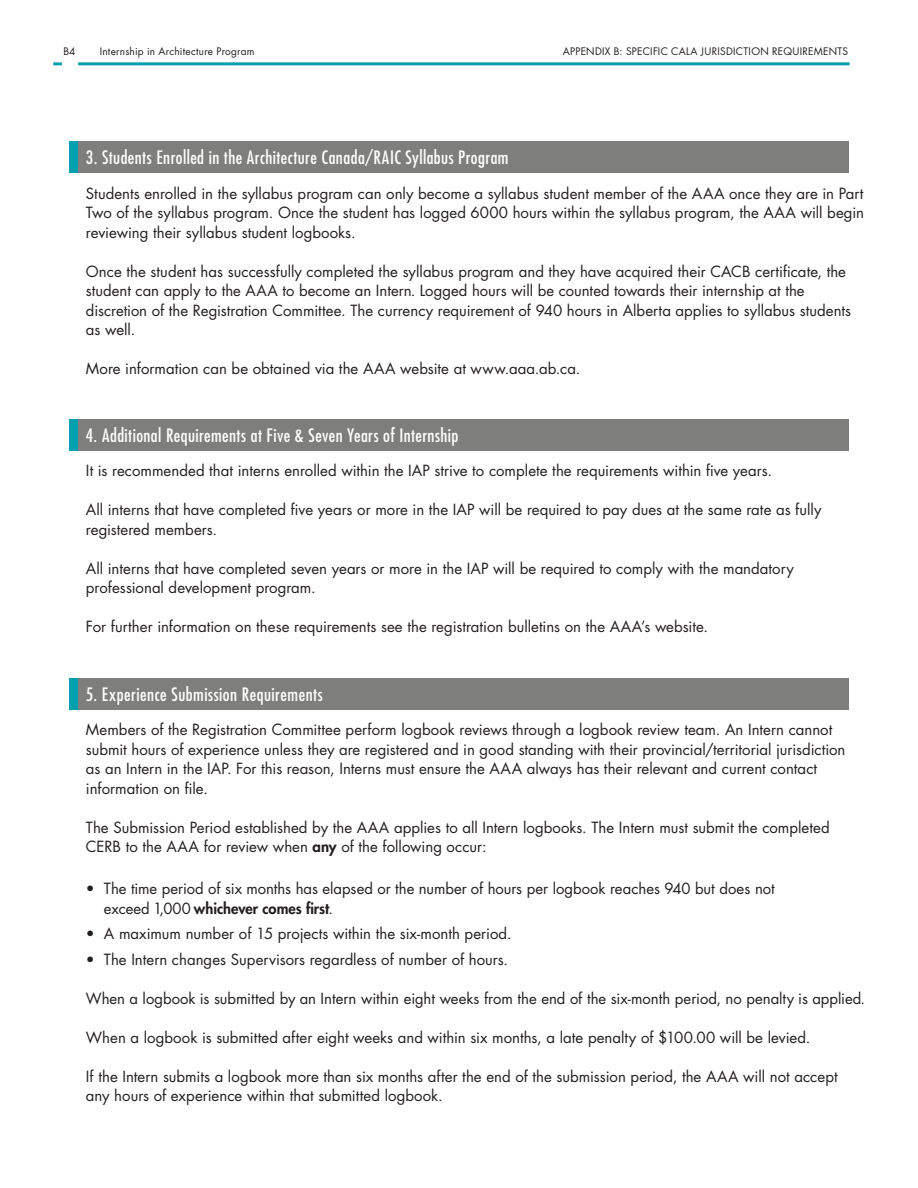
<style>
.page{position:relative;width:918px;height:1188px;background:#fff}
.page>*{position:absolute;margin:0;border:0;box-sizing:border-box;transform-origin:0 0}
.t1{font:condensed 18px "Futura";letter-spacing:.025em;color:#fff}
.t2{font:15px/19.5px "Futura";color:#231f20}
.t3{font:10.2px "Futura";letter-spacing:.025em;color:#231f20}
.s1{font-weight:800}
</style>
<div class="page">
<svg style="left:53px;top:62px;width:9px;height:3px"></svg>
<hr style="left:78px;top:62px;width:772px;height:3px;background:#00a0ae">
<div style="left:77px;top:141px;width:772px;height:31px;background:#7e7e7c"></div>
<div style="left:77px;top:419px;width:772px;height:32px;background:#7e7e7c"></div>
<div style="left:77px;top:678px;width:772px;height:31px;background:#7e7e7c"></div>
<div style="left:69px;top:141px;width:8px;height:31px;background:#00a0ae"></div>
<div style="left:69px;top:419px;width:8px;height:32px;background:#00a0ae"></div>
<div style="left:69px;top:678px;width:8px;height:32px;background:#00a0ae"></div>
<p class="t3" style="left:64px;top:44px;width:13px">B4</p>
<p class="t3" style="left:100px;top:44px;width:156px">Internship in Architecture Program</p>
<p class="t3" style="left:563px;top:44px;width:287px">APPENDIX B: SPECIFIC CALA JURISDICTION REQUIREMENTS</p>
<p class="t1" style="left:86px;top:147px;width:424px">3. Students Enrolled in the Architecture Canada/RAIC Syllabus Program</p>
<p class="t2" style="left:86px;top:184px;width:780px;text-align:justify">Students enrolled in the syllabus program can only become a syllabus student member of the AAA once they are in Part Two of the syllabus program. Once the student has logged 6000 hours within the syllabus program, the AAA will begin reviewing their syllabus student logbooks.</p>
<p class="t2" style="left:86px;top:262px;width:767px">Once the student has successfully completed the syllabus program and they have acquired their CACB certificate, the student can apply to the AAA to become an Intern. Logged hours will be counted towards their internship at the discretion of the Registration Committee. The currency requirement of 940 hours in Alberta applies to syllabus students as well.</p>
<p class="t2" style="left:86px;top:359px;width:496px">More information can be obtained via the AAA website at www.aaa.ab.ca.</p>
<p class="t1" style="left:86px;top:424px;width:374px">4. Additional Requirements at Five &amp; Seven Years of Internship</p>
<p class="t2" style="left:86px;top:461px;width:688px">It is recommended that interns enrolled within the IAP strive to complete the requirements within five years.</p>
<p class="t2" style="left:86px;top:500px;width:737px">All interns that have completed five years or more in the IAP will be required to pay dues at the same rate as fully registered members.</p>
<p class="t2" style="left:86px;top:559px;width:709px">All interns that have completed seven years or more in the IAP will be required to comply with the mandatory professional development program.</p>
<p class="t2" style="left:86px;top:617px;width:624px">For further information on these requirements see the registration bulletins on the AAA’s website.</p>
<p class="t1" style="left:86px;top:683px;width:239px">5. Experience Submission Requirements</p>
<p class="t2" style="left:86px;top:720px;width:761px">Members of the Registration Committee perform logbook reviews through a logbook review team. An Intern cannot submit hours of experience unless they are registered and in good standing with their provincial/territorial jurisdiction as an Intern in the IAP. For this reason, Interns must ensure the AAA always has their relevant and current contact information on file.</p>
<p class="t2" style="left:86px;top:817px;width:745px">The Submission Period established by the AAA applies to all Intern logbooks. The Intern must submit the completed<br>CERB to the AAA for review when <span class="s1">any</span> of the following occur:</p>
<p class="t2" style="left:104px;top:879px;width:672px;text-indent:-18px">• The time period of six months has elapsed or the number of hours per logbook reaches 940 but does not exceed 1,000 <span class="s1">whichever comes first</span>.</p>
<p class="t2" style="left:86px;top:924px;width:427px">• A maximum number of 15 projects within the six-month period.</p>
<p class="t2" style="left:86px;top:949px;width:424px">• The Intern changes Supervisors regardless of number of hours.</p>
<p class="t2" style="left:86px;top:988px;width:781px">When a logbook is submitted by an Intern within eight weeks from the end of the six-month period, no penalty is applied.</p>
<p class="t2" style="left:86px;top:1027px;width:726px">When a logbook is submitted after eight weeks and within six months, a late penalty of $100.00 will be levied.</p>
<p class="t2" style="left:86px;top:1066px;width:753px">If the Intern submits a logbook more than six months after the end of the submission period, the AAA will not accept</p>
<p class="t2" style="left:86px;top:1086px;width:358px">any hours of experience within that submitted logbook.</p>
</div>
